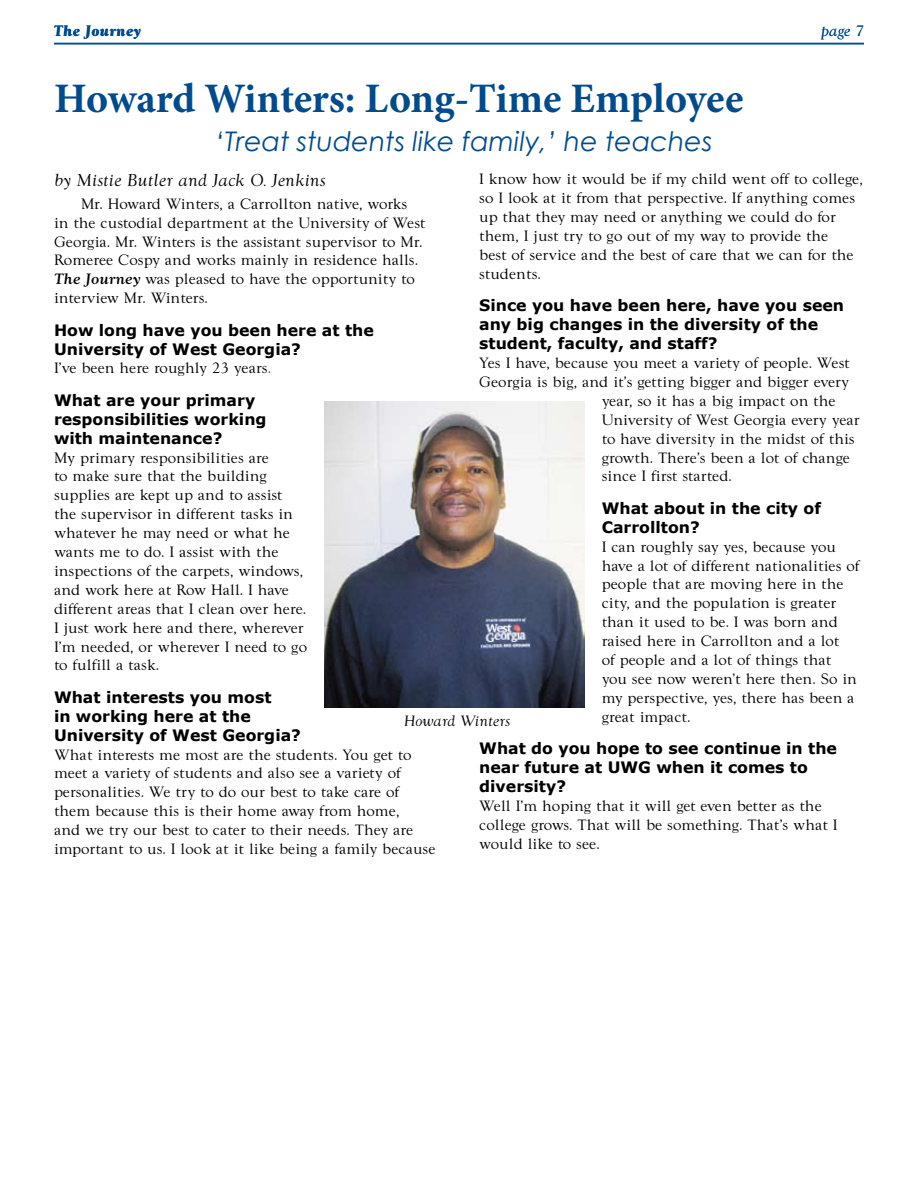
<style>
.page{position:relative;width:918px;height:1188px;background:#fff}
.page>*{position:absolute;margin:0;border:0;box-sizing:border-box;transform-origin:0 0}
.t1{font:700 42px "Minion Pro";letter-spacing:-.005em;color:#004b8d}
.t2{font:italic 27px "Century Gothic";color:#004b8d}
.t3{font:italic 18px "Goudy T";color:#000}
.t4{font:15.75px/18.9px "Goudy T";color:#000}
.t5{font:700 15.75px/18.9px "Verdana";color:#000}
.t6{font:italic 15.75px "Goudy T";color:#000}
.t7{font:italic 700 15.75px "Goudy T";color:#004b8d}
.t8{font:italic 15.75px "Goudy T";color:#004b8d}
.s1{font-family:"Goudy T Med Ita"}
.s2{color:#f00}
</style>
<div class="page">
<hr style="left:54px;top:43px;width:810px;height:1px;background:#004b8d">
<img style="left:324px;top:401px;width:260px;height:306px">
<p class="t7" style="left:54px;top:21px;width:89px">The Journey</p>
<p class="t8" style="left:821px;top:21px;width:44px">page 7</p>
<h1 class="t1" style="left:54px;top:69px;width:691px">Howard Winters: Long-Time Employee</h1>
<h2 class="t2" style="left:215px;top:124px;width:499px">‘Treat students like family,’ he teaches</h2>
<p class="t4" style="left:479px;top:170px;width:385px">I know how it would be if my child went off to college, so I look at it from that perspective. If anything comes up that they may need or anything we could do for them, I just try to go out of my way to provide the<br>best of service and the best of care that we can for the students.</p>
<p class="t5" style="left:479px;top:296px;width:366px">Since you have been here, have you seen any big changes in the diversity of the student, faculty, and staff?</p>
<p class="t4" style="left:479px;top:353px;width:372px">Yes I have, because you meet a variety of people. West</p>
<p class="t4" style="left:479px;top:372px;width:372px">Georgia is big, and it’s getting bigger and bigger every</p>
<p class="t4" style="left:602px;top:391px;width:235px">year, so it has a big impact on the</p>
<p class="t4" style="left:602px;top:410px;width:260px">University of West Georgia every year</p>
<p class="t4" style="left:602px;top:429px;width:255px">to have diversity in the midst of this</p>
<p class="t4" style="left:602px;top:448px;width:250px">growth. There’s been a lot of change</p>
<p class="t4" style="left:602px;top:467px;width:132px">since I first started.</p>
<p class="t5" style="left:602px;top:498px;width:221px">What about in the city of<br>Carrollton?</p>
<p class="t4" style="left:602px;top:537px;width:259px">I can roughly say yes, because you have a lot of different nationalities of people that are moving here in the city, and the population is greater than it used to be. I was born and raised here in Carrollton and a lot<br>of people and a lot of things that you see now weren’t here then. So in my perspective, yes, there has been a great impact.</p>
<p class="t5" style="left:479px;top:738px;width:359px">What do you hope to see continue in the near future at UWG when it comes to diversity?</p>
<p class="t4" style="left:479px;top:796px;width:360px">Well I’m hoping that it will get even better as the college grows. That will be something. That’s what I would like to see.</p>
<p class="t3" style="left:54px;top:170px;width:273px">by Mistie Butler and Jack O. Jenkins</p>
<p class="t4" style="left:54px;top:194px;width:373px;text-indent:27px">Mr. Howard Winters, a Carrollton native, works in the custodial department at the University of West Georgia. Mr. Winters is the assistant supervisor to Mr.<br>Romeree Cospy and works mainly in residence halls.<br><span class="s1">The Journey</span> was pleased to have the opportunity to interview Mr. Winters.</p>
<p class="t5" style="left:54px;top:320px;width:321px">How long have you been here at the<br>University of West Georgia?</p>
<p class="t4" style="left:54px;top:359px;width:219px">I’ve been here roughly 23 years<span class="s2">.</span></p>
<p class="t5" style="left:54px;top:390px;width:214px">What are your primary responsibilities working with maintenance?</p>
<p class="t4" style="left:54px;top:448px;width:255px">My primary responsibilities are<br>to make sure that the building supplies are kept up and to assist the supervisor in different tasks in whatever he may need or what he wants me to do. I assist with the inspections of the carpets, windows, and work here at Row Hall. I have different areas that I clean over here.<br>I just work here and there, wherever<br>I’m needed, or wherever I need to go to fulfill a task.</p>
<p class="t5" style="left:54px;top:687px;width:248px">What interests you most<br>in working here at the<br>University of West Georgia?</p>
<p class="t4" style="left:54px;top:745px;width:383px">What interests me most are the students. You get to meet a variety of students and also see a variety of personalities. We try to do our best to take care of them because this is their home away from home,<br>and we try our best to cater to their needs. They are important to us. I look at it like being a family because</p>
<p class="t6" style="left:404px;top:712px;width:108px">Howard Winters</p>
</div>
